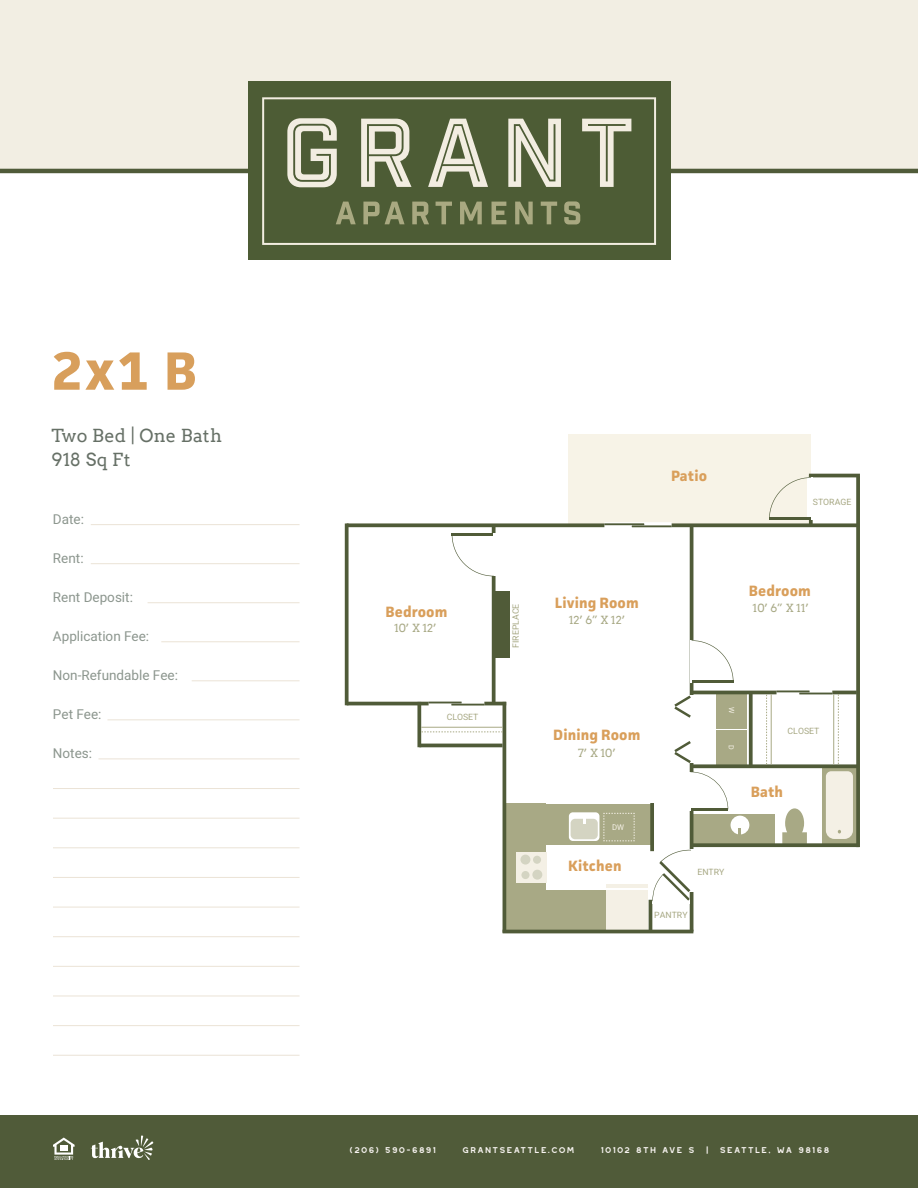
<style>
.page{position:relative;width:918px;height:1188px;background:#fff}
.page>*{position:absolute;margin:0;border:0;box-sizing:border-box;transform-origin:0 0}
.t1{font:700 54px "Facit";color:#d89f5c}
.Subheader{font:18px/24px "Arvo";letter-spacing:.01em;color:#667066}
.t2{font:700 15px "Facit";letter-spacing:.01em;color:#d99f5b}
.t3{font:13.5px "Heebo";color:#8c968e}
.t4{font:11.25px "Arvo";color:#a8a985}
.t5{font:10.5px "Westmount";color:#f8f4f1}
.t6{font:8.7px "Heebo";color:#a8a985}
.t7{font:7.8px "Heebo";color:#f4f0e5}
.t8{font:7.2px "Heebo";color:#f4f0e5}
</style>
<div class="page">
<div style="left:0;top:1115px;width:918px;height:73px;background:#505b39"></div>
<svg style="left:91px;top:1136px;width:62px;height:24px"></svg>
<div style="left:0;top:0;width:918px;height:170px;background:#f2eee3"></div>
<hr style="left:91px;top:524px;width:209px;height:1px;background:#ebe3d6">
<hr style="left:91px;top:563px;width:209px;height:1px;background:#ebe3d6">
<hr style="left:148px;top:602px;width:152px;height:1px;background:#ebe3d6">
<hr style="left:161px;top:641px;width:139px;height:1px;background:#ebe3d6">
<hr style="left:192px;top:680px;width:108px;height:1px;background:#ebe3d6">
<hr style="left:107px;top:719px;width:193px;height:1px;background:#ebe3d6">
<hr style="left:98px;top:759px;width:202px;height:1px;background:#ebe3d6">
<hr style="left:53px;top:788px;width:247px;height:1px;background:#ebe3d6">
<hr style="left:53px;top:907px;width:247px;height:1px;background:#ebe3d6">
<hr style="left:53px;top:1025px;width:247px;height:1px;background:#ebe3d6">
<hr style="left:53px;top:847px;width:247px;height:1px;background:#ebe3d6">
<hr style="left:53px;top:966px;width:247px;height:1px;background:#ebe3d6">
<hr style="left:53px;top:818px;width:247px;height:1px;background:#ebe3d6">
<hr style="left:53px;top:936px;width:247px;height:1px;background:#ebe3d6">
<hr style="left:53px;top:1055px;width:247px;height:1px;background:#ebe3d6">
<hr style="left:53px;top:877px;width:247px;height:1px;background:#ebe3d6">
<hr style="left:53px;top:996px;width:247px;height:1px;background:#ebe3d6">
<hr style="left:0;top:169px;width:918px;height:4px;background:#505b39">
<div style="left:248px;top:81px;width:422px;height:178px;background:#4d5c35"></div>
<svg style="left:262px;top:97px;width:394px;height:148px"></svg>
<svg style="left:287px;top:118px;width:50px;height:69px"></svg>
<svg style="left:361px;top:119px;width:51px;height:68px"></svg>
<svg style="left:428px;top:119px;width:60px;height:68px"></svg>
<svg style="left:508px;top:119px;width:53px;height:68px"></svg>
<svg style="left:582px;top:119px;width:49px;height:68px"></svg>
<svg style="left:336px;top:202px;width:20px;height:22px"></svg>
<svg style="left:363px;top:202px;width:42px;height:22px"></svg>
<svg style="left:412px;top:202px;width:17px;height:22px"></svg>
<svg style="left:436px;top:202px;width:16px;height:22px"></svg>
<svg style="left:460px;top:202px;width:22px;height:22px"></svg>
<svg style="left:492px;top:202px;width:14px;height:22px"></svg>
<svg style="left:515px;top:202px;width:18px;height:22px"></svg>
<svg style="left:541px;top:202px;width:16px;height:22px"></svg>
<svg style="left:564px;top:201px;width:16px;height:23px"></svg>
<svg style="left:53px;top:1138px;width:22px;height:22px"></svg>
<div style="left:506px;top:803px;width:40px;height:127px;background:#a8a985"></div>
<div style="left:504px;top:804px;width:148px;height:40px;background:#a8a985"></div>
<div style="left:519px;top:890px;width:91px;height:41px;background:#a8a985"></div>
<div style="left:716px;top:694px;width:31px;height:35px;background:#a8a985"></div>
<div style="left:606px;top:890px;width:41px;height:40px;background:#f4f0e5"></div>
<hr style="left:606px;top:885px;width:41px;height:3px;background:#f4f0e5">
<div style="left:569px;top:812px;width:30px;height:29px;background:linear-gradient(to right,#fcfcfb,#fefefd);border-radius:4px"></div>
<div style="left:571px;top:819px;width:27px;height:20px;background:#d4d4c2;border-radius:5px"></div>
<svg style="left:583px;top:817px;width:2px;height:7px"></svg>
<svg style="left:603px;top:813px;width:32px;height:29px"></svg>
<div style="left:516px;top:852px;width:31px;height:30px;background:#f4f0e5"></div>
<div style="left:521px;top:871px;width:9px;height:8px;background:#d4d4c2;border-radius:50%"></div>
<div style="left:520px;top:855px;width:10px;height:10px;background:#d4d4c2;border-radius:50%"></div>
<div style="left:532px;top:870px;width:10px;height:10px;background:#d4d4c2;border-radius:50%"></div>
<div style="left:533px;top:856px;width:8px;height:8px;background:#d4d4c2;border-radius:50%"></div>
<div style="left:692px;top:814px;width:83px;height:31px;background:#a8a985"></div>
<div style="left:731px;top:816px;width:18px;height:18px;background:#fff;border-radius:50%"></div>
<div style="left:822px;top:766px;width:35px;height:78px;background:#a8a985"></div>
<div style="left:826px;top:771px;width:27px;height:68px;background:#f4f0e5"></div>
<div style="left:716px;top:730px;width:30px;height:35px;background:#a8a985"></div>
<svg style="left:782px;top:808px;width:25px;height:35px"></svg>
<div style="left:568px;top:434px;width:243px;height:91px;background:#f7f3e7"></div>
<hr style="left:503px;top:702px;width:3px;height:231px;background:#505b38">
<svg style="left:349px;top:523px;width:507px;height:4px;background:#636c4d"></svg>
<svg style="left:693px;top:764px;width:163px;height:4px"></svg>
<hr style="left:503px;top:930px;width:190px;height:3px;background:#505b38">
<hr style="left:809px;top:474px;width:51px;height:3px;background:#505b38">
<svg style="left:856px;top:477px;width:4px;height:370px"></svg>
<hr style="left:690px;top:525px;width:3px;height:407px;background:#505b38">
<svg style="left:809px;top:520px;width:4px;height:6px"></svg>
<div style="left:495px;top:591px;width:15px;height:67px;background:#505b38"></div>
<svg style="left:749px;top:694px;width:4px;height:72px"></svg>
<svg style="left:693px;top:843px;width:166px;height:4px"></svg>
<hr style="left:692px;top:691px;width:165px;height:3px;background:#505b38">
<svg style="left:345px;top:523px;width:4px;height:182px"></svg>
<hr style="left:492px;top:525px;width:4px;height:180px;background:#505b38">
<svg style="left:650px;top:803px;width:4px;height:48px"></svg>
<hr style="left:347px;top:702px;width:159px;height:3px;background:#505b38">
<hr style="left:419px;top:744px;width:84px;height:3px;background:#505b38">
<svg style="left:417px;top:705px;width:4px;height:42px"></svg>
<hr style="left:649px;top:900px;width:3px;height:33px;background:#505b38">
<div style="left:690px;top:641px;width:6px;height:42px;background:#fff"></div>
<svg style="left:692px;top:640px;width:42px;height:42px"></svg>
<hr style="left:692px;top:681px;width:41px;height:2px;background:#505b38">
<div style="left:490px;top:533px;width:6px;height:43px;background:#fff"></div>
<svg style="left:452px;top:536px;width:42px;height:40px"></svg>
<hr style="left:452px;top:533px;width:41px;height:3px;background:#505b38">
<div style="left:807px;top:478px;width:6px;height:42px;background:#fff"></div>
<svg style="left:769px;top:477px;width:42px;height:42px"></svg>
<hr style="left:769px;top:518px;width:41px;height:2px;background:#505b38">
<div style="left:688px;top:695px;width:5px;height:68px;background:#fff"></div>
<svg style="left:674px;top:693px;width:20px;height:25px"></svg>
<svg style="left:674px;top:741px;width:20px;height:25px"></svg>
<svg style="left:838px;top:694px;width:1px;height:71px"></svg>
<hr style="left:833px;top:694px;width:1px;height:71px;background:#a8a985">
<svg style="left:766px;top:694px;width:1px;height:70px"></svg>
<hr style="left:771px;top:694px;width:1px;height:70px;background:#a8a985">
<svg style="left:604px;top:522px;width:68px;height:6px"></svg>
<hr style="left:604px;top:523px;width:40px;height:2px;background:#505b38">
<hr style="left:632px;top:525px;width:40px;height:2px;background:#505b38">
<svg style="left:777px;top:690px;width:55px;height:5px"></svg>
<hr style="left:777px;top:690px;width:32px;height:2px;background:#505b38">
<hr style="left:799px;top:693px;width:33px;height:1px;background:#505b38">
<div style="left:689px;top:772px;width:5px;height:38px;background:#fff"></div>
<svg style="left:691px;top:772px;width:37px;height:36px"></svg>
<hr style="left:691px;top:808px;width:37px;height:2px;background:#505b38">
<div style="left:688px;top:850px;width:6px;height:42px;background:#fff"></div>
<svg style="left:652px;top:850px;width:39px;height:51px"></svg>
<svg style="left:421px;top:732px;width:82px;height:1px"></svg>
<hr style="left:421px;top:727px;width:82px;height:1px;background:#a8a985">
<svg style="left:429px;top:701px;width:55px;height:4px"></svg>
<hr style="left:429px;top:702px;width:33px;height:1px;background:#505b38">
<hr style="left:451px;top:704px;width:33px;height:2px;background:#505b38">
<p class="t1" style="left:51px;top:337px;width:147px">2X1 B</p>
<p class="Subheader" style="left:51px;top:424px;width:172px">Two Bed | One Bath<br>918 Sq Ft</p>
<p class="t3" style="left:53px;top:510px;width:33px">Date:</p>
<p class="t3" style="left:53px;top:549px;width:32px">Rent:</p>
<p class="t3" style="left:53px;top:588px;width:81px">Rent Deposit:</p>
<p class="t3" style="left:53px;top:627px;width:98px">Application Fee:</p>
<p class="t3" style="left:53px;top:666px;width:127px">Non-Refundable Fee:</p>
<p class="t3" style="left:53px;top:705px;width:50px">Pet Fee:</p>
<p class="t3" style="left:53px;top:744px;width:41px">Notes:</p>
<p class="t2" style="left:385px;top:603px;width:64px">Bedroom</p>
<p class="t4" style="left:394px;top:621px;width:44px">10’ X 12’</p>
<p class="t6" style="left:447px;top:711px;width:33px">CLOSET</p>
<p class="t6" style="left:510px;top:648px;width:46px;rotate:-90deg">FIREPLACE</p>
<p class="t2" style="left:671px;top:466px;width:38px">Patio</p>
<p class="t2" style="left:555px;top:593px;width:85px">Living Room</p>
<p class="t4" style="left:569px;top:614px;width:58px">12’ 6” X 12’</p>
<p class="t6" style="left:813px;top:496px;width:40px">STORAGE</p>
<p class="t2" style="left:749px;top:582px;width:64px">Bedroom</p>
<p class="t4" style="left:753px;top:602px;width:58px">10’ 6” X 11’</p>
<p class="t2" style="left:553px;top:726px;width:89px">Dining Room</p>
<p class="t4" style="left:578px;top:746px;width:39px">7’ X 10’</p>
<p class="t8" style="left:737px;top:707px;width:8px;rotate:90deg">W</p>
<p class="t8" style="left:737px;top:745px;width:6px;rotate:90deg">D</p>
<p class="t7" style="left:612px;top:822px;width:14px">DW</p>
<p class="t2" style="left:568px;top:856px;width:55px">Kitchen</p>
<p class="t6" style="left:697px;top:866px;width:29px">ENTRY</p>
<p class="t6" style="left:654px;top:909px;width:35px">PANTRY</p>
<p class="t6" style="left:788px;top:725px;width:33px">CLOSET</p>
<p class="t2" style="left:751px;top:783px;width:34px">Bath</p>
<p class="t5" style="left:349px;top:1144px;width:89px">(206) 590-6891</p>
<p class="t5" style="left:462px;top:1144px;width:115px">GRANTSEATTLE.COM</p>
<p class="t5" style="left:600px;top:1144px;width:231px">10102 8TH AVE S | SEATTLE, WA 98168</p>
</div>
